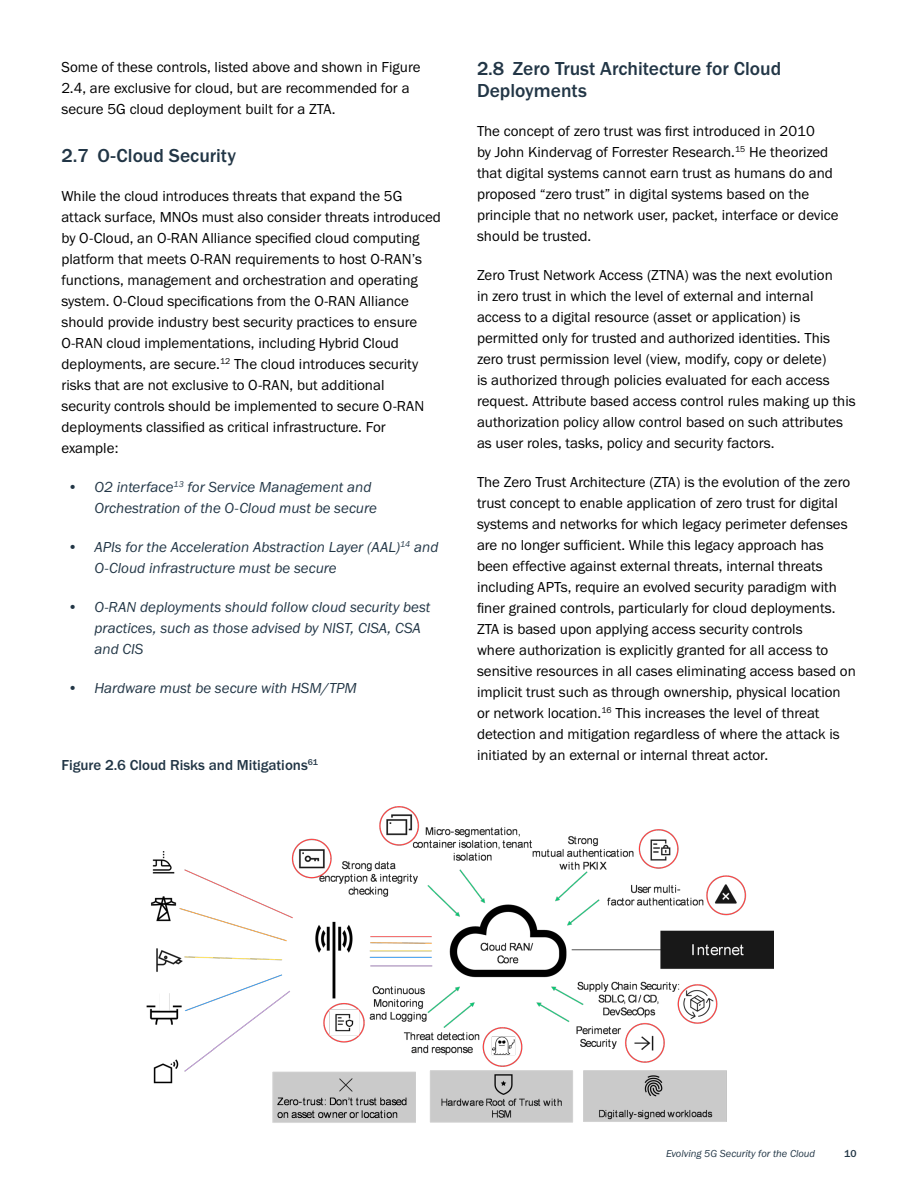
<style>
.page{position:relative;width:918px;height:1188px;background:#fff}
.page>*{position:absolute;margin:0;border:0;box-sizing:border-box;transform-origin:0 0}
.t1{font:500 19.5px/22.5px "Franklin Gothic URW";color:#223646}
.t2{font:15px/21px "Franklin Gothic URW Boo";color:#000}
.t3{font:15px/21px "Franklin Gothic URW Boo Ita";color:#223646}
.t4{font:500 15px "Franklin Gothic URW";color:#223646}
.t5{font:10.5px "Franklin Gothic URW Boo Ita";color:#223646}
.t6{font:500 10.5px "Franklin Gothic URW";color:#223646}
</style>
<div class="page">
<img style="left:146px;top:806px;width:628px;height:317px">
<p class="t2" style="left:62px;top:56px;width:361px">Some of these controls, listed above and shown in Figure<br>2.4, are exclusive for cloud, but are recommended for a secure 5G cloud deployment built for a ZTA.</p>
<h1 class="t1" style="left:62px;top:143px;width:176px">2.7 O-Cloud Security</h1>
<p class="t2" style="left:62px;top:185px;width:381px">While the cloud introduces threats that expand the 5G attack surface, MNOs must also consider threats introduced by O-Cloud, an O-RAN Alliance specified cloud computing platform that meets O-RAN requirements to host O-RAN’s functions, management and orchestration and operating system. O-Cloud specifications from the O-RAN Alliance should provide industry best security practices to ensure O-RAN cloud implementations, including Hybrid Cloud deployments, are secure.<sup>12</sup> The cloud introduces security risks that are not exclusive to O-RAN, but additional<br>security controls should be implemented to secure O-RAN deployments classified as critical infrastructure. For example:</p>
<p class="t3" style="left:95px;top:476px;width:284px;text-indent:-27px">• O2 interface<sup>13</sup> for Service Management and<br>Orchestration of the O-Cloud must be secure</p>
<p class="t3" style="left:95px;top:536px;width:346px;text-indent:-27px">• APIs for the Acceleration Abstraction Layer (AAL)<sup>14</sup> and<br>O-Cloud infrastructure must be secure</p>
<p class="t3" style="left:95px;top:596px;width:338px;text-indent:-27px">• O-RAN deployments should follow cloud security best practices, such as those advised by NIST, CISA, CSA and CIS</p>
<p class="t3" style="left:68px;top:677px;width:291px">• Hardware must be secure with HSM/TPM</p>
<p class="t4" style="left:62px;top:756px;width:258px">Figure 2.6 Cloud Risks and Mitigations<sup>61</sup></p>
<h1 class="t1" style="left:477px;top:56px;width:306px">2.8 Zero Trust Architecture for Cloud<br>Deployments</h1>
<p class="t2" style="left:477px;top:120px;width:363px">The concept of zero trust was first introduced in 2010<br>by John Kindervag of Forrester Research.<sup>15</sup> He theorized that digital systems cannot earn trust as humans do and proposed “zero trust” in digital systems based on the principle that no network user, packet, interface or device should be trusted.</p>
<p class="t2" style="left:477px;top:264px;width:380px">Zero Trust Network Access (ZTNA) was the next evolution<br>in zero trust in which the level of external and internal access to a digital resource (asset or application) is permitted only for trusted and authorized identities. This zero trust permission level (view, modify, copy or delete)<br>is authorized through policies evaluated for each access request. Attribute based access control rules making up this authorization policy allow control based on such attributes as user roles, tasks, policy and security factors.</p>
<p class="t2" style="left:477px;top:471px;width:380px">The Zero Trust Architecture (ZTA) is the evolution of the zero trust concept to enable application of zero trust for digital systems and networks for which legacy perimeter defenses are no longer sufficient. While this legacy approach has been effective against external threats, internal threats including APTs, require an evolved security paradigm with finer grained controls, particularly for cloud deployments.<br>ZTA is based upon applying access security controls<br>where authorization is explicitly granted for all access to sensitive resources in all cases eliminating access based on implicit trust such as through ownership, physical location or network location.<sup>16</sup> This increases the level of threat detection and mitigation regardless of where the attack is initiated by an external or internal threat actor.</p>
<p class="t5" style="left:666px;top:1147px;width:151px">Evolving 5G Security for the Cloud</p>
<p class="t6" style="left:844px;top:1147px;width:14px">10</p>
</div>
